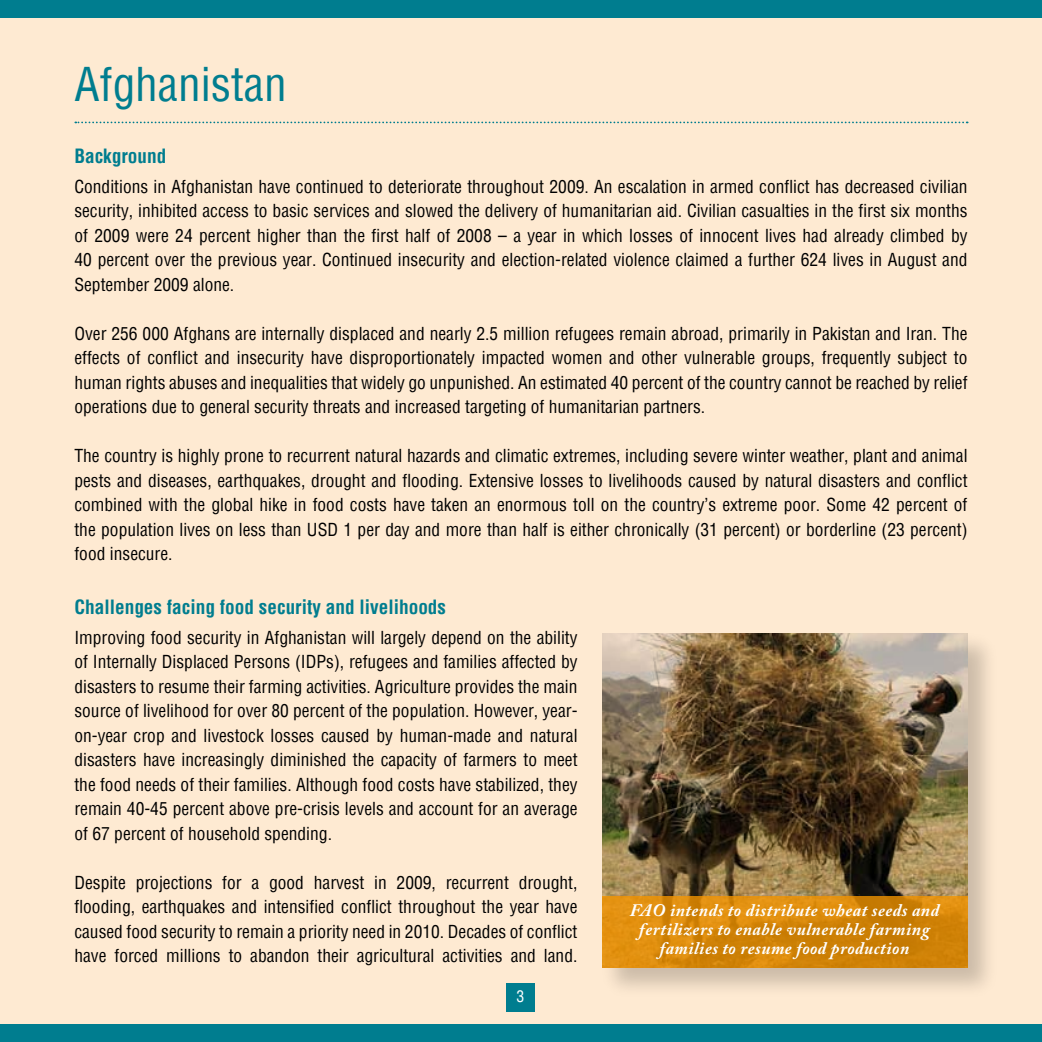
<style>
.page{position:relative;width:1042px;height:1042px;background:#feead2}
.page>*{position:absolute;margin:0;border:0;box-sizing:border-box;transform-origin:0 0}
.t1{font:condensed 45.5px "Helvetica";color:#007d8f}
.t2{font:700 condensed 19.25px "Helvetica";color:#007d8f}
.t3{font:condensed 17.5px/24.5px "Helvetica";color:#000;text-align:justify}
.t4{font:italic 700 17.5px/19.2px "Adobe Caslon Pro";letter-spacing:.03em;color:#fff;text-align:center}
</style>
<div class="page">
<svg style="left:75px;top:122px;width:892px;height:1px"></svg>
<div style="left:600px;top:632px;width:399px;height:367px;background:#000;opacity:.2"></div>
<img style="left:602px;top:633px;width:365px;height:262px">
<svg style="left:602px;top:895px;width:365px;height:72px;background:#d4860a"></svg>
<div style="left:0;top:0;width:1042px;height:17px;background:#007d8f"></div>
<div style="left:0;top:1024px;width:1042px;height:18px;background:#007d8f"></div>
<div style="left:506px;top:983px;width:28px;height:29px;background:#007d8f"></div>
<h1 class="t1" style="left:74px;top:55px;width:214px">Afghanistan</h1>
<p class="t2" style="left:74px;top:144px;width:93px">Background</p>
<p class="t3" style="left:74px;top:174px;width:894px">Conditions in Afghanistan have continued to deteriorate throughout 2009. An escalation in armed conflict has decreased civilian security, inhibited access to basic services and slowed the delivery of humanitarian aid. Civilian casualties in the first six months of 2009 were 24 percent higher than the first half of 2008 – a year in which losses of innocent lives had already climbed by 40 percent over the previous year. Continued insecurity and election-related violence claimed a further 624 lives in August and September 2009 alone.</p>
<p class="t3" style="left:74px;top:321px;width:894px">Over 256 000 Afghans are internally displaced and nearly 2.5 million refugees remain abroad, primarily in Pakistan and Iran. The effects of conflict and insecurity have disproportionately impacted women and other vulnerable groups, frequently subject to human rights abuses and inequalities that widely go unpunished. An estimated 40 percent of the country cannot be reached by relief operations due to general security threats and increased targeting of humanitarian partners.</p>
<p class="t3" style="left:74px;top:443px;width:894px">The country is highly prone to recurrent natural hazards and climatic extremes, including severe winter weather, plant and animal pests and diseases, earthquakes, drought and flooding. Extensive losses to livelihoods caused by natural disasters and conflict combined with the global hike in food costs have taken an enormous toll on the country’s extreme poor. Some 42 percent of the population lives on less than USD 1 per day and more than half is either chronically (31 percent) or borderline (23 percent) food insecure.</p>
<p class="t2" style="left:74px;top:594px;width:373px">Challenges facing food security and livelihoods</p>
<p class="t3" style="left:74px;top:625px;width:505px">Improving food security in Afghanistan will largely depend on the ability of Internally Displaced Persons (IDPs), refugees and families affected by disasters to resume their farming activities. Agriculture provides the main source of livelihood for over 80 percent of the population. However, year&shy;on-year crop and livestock losses caused by human-made and natural disasters have increasingly diminished the capacity of farmers to meet the food needs of their families. Although food costs have stabilized, they remain 40-45 percent above pre-crisis levels and account for an average of 67 percent of household spending.</p>
<p class="t3" style="left:74px;top:870px;width:504px">Despite projections for a good harvest in 2009, recurrent drought, flooding, earthquakes and intensified conflict throughout the year have caused food security to remain a priority need in 2010. Decades of conflict have forced millions to abandon their agricultural activities and land.</p>
<p class="t4" style="left:630px;top:900px;width:311px">FAO intends to distribute wheat seeds and fertilizers to enable vulnerable farming families to resume food production</p>
</div>
